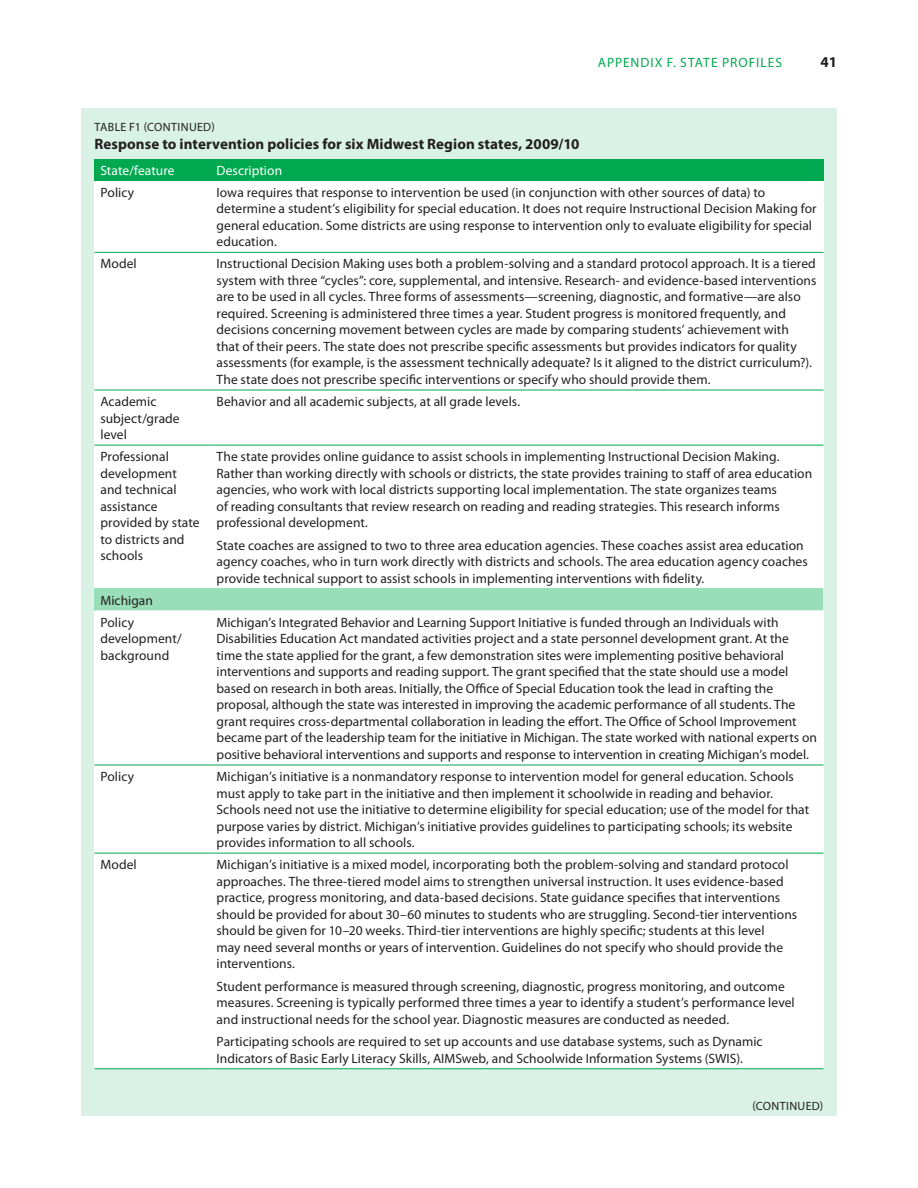
<style>
.page{position:relative;width:918px;height:1188px;background:#fff}
.page>*{position:absolute;margin:0;border:0;box-sizing:border-box;transform-origin:0 0}
.t1{font:700 15px "Myriad Pro";letter-spacing:.005em;color:#231f20}
.t2{font:13.5px/16.5px "Myriad Pro";letter-spacing:.005em;color:#231f20}
.t3{font:13.5px "Myriad Pro";letter-spacing:.005em;color:#fff}
.t4{font:12px "Myriad Pro";letter-spacing:.03em;color:#231f20}
</style>
<div class="page">
<div style="left:81px;top:108px;width:756px;height:987px;background:#d9f2e5"></div>
<div style="left:94px;top:159px;width:117px;height:22px;background:#00a94f"></div>
<div style="left:211px;top:159px;width:613px;height:22px;background:#00a94f"></div>
<div style="left:94px;top:181px;width:117px;height:71px;background:#fff"></div>
<div style="left:211px;top:181px;width:613px;height:71px;background:#fff"></div>
<div style="left:94px;top:252px;width:117px;height:138px;background:#fff"></div>
<div style="left:211px;top:252px;width:613px;height:138px;background:#fff"></div>
<div style="left:94px;top:390px;width:117px;height:55px;background:#fff"></div>
<div style="left:211px;top:390px;width:613px;height:55px;background:#fff"></div>
<div style="left:94px;top:445px;width:117px;height:144px;background:#fff"></div>
<div style="left:211px;top:445px;width:613px;height:144px;background:#fff"></div>
<div style="left:94px;top:611px;width:117px;height:154px;background:#fff"></div>
<div style="left:211px;top:611px;width:613px;height:154px;background:#fff"></div>
<div style="left:94px;top:765px;width:117px;height:88px;background:#fff"></div>
<div style="left:211px;top:765px;width:613px;height:88px;background:#fff"></div>
<div style="left:94px;top:853px;width:117px;height:216px;background:#fff"></div>
<div style="left:211px;top:853px;width:613px;height:216px;background:#fff"></div>
<div style="left:94px;top:589px;width:730px;height:22px;background:#99ddb9"></div>
<hr style="left:94px;top:252px;width:117px;height:1px;background:#00a94f">
<hr style="left:211px;top:252px;width:613px;height:1px;background:#00a94f">
<hr style="left:94px;top:390px;width:117px;height:1px;background:#00a94f">
<hr style="left:211px;top:390px;width:613px;height:1px;background:#00a94f">
<hr style="left:94px;top:445px;width:117px;height:1px;background:#00a94f">
<hr style="left:211px;top:445px;width:613px;height:1px;background:#00a94f">
<hr style="left:94px;top:765px;width:117px;height:1px;background:#00a94f">
<hr style="left:211px;top:765px;width:613px;height:1px;background:#00a94f">
<hr style="left:94px;top:853px;width:117px;height:1px;background:#00a94f">
<hr style="left:211px;top:853px;width:613px;height:1px;background:#00a94f">
<hr style="left:94px;top:1068px;width:117px;height:1px;background:#00a94f">
<hr style="left:211px;top:1068px;width:613px;height:1px;background:#00a94f">
<hr style="left:94px;top:610px;width:117px;height:1px;background:#fff">
<hr style="left:211px;top:610px;width:613px;height:1px;background:#fff">
<div style="left:81px;top:1095px;width:756px;height:21px;background:#d9f2e5"></div>
<p class="t4" style="left:95px;top:120px;width:122px">Table f1 (conTinued)</p>
<p class="t1" style="left:94px;top:135px;width:486px">Response to intervention policies for six Midwest Region states, 2009/10</p>
<p class="t3" style="left:100px;top:163px;width:76px">State/feature</p>
<p class="t3" style="left:217px;top:163px;width:67px">description</p>
<p class="t2" style="left:100px;top:184px;width:35px">policy</p>
<p class="t2" style="left:217px;top:184px;width:550px">iowa requires that response to intervention be used (in conjunction with other sources of data) to</p>
<p class="t2" style="left:217px;top:201px;width:602px">determine a student’s eligibility for special education. it does not require instructional decision making for</p>
<p class="t2" style="left:217px;top:217px;width:597px">general education. Some districts are using response to intervention only to evaluate eligibility for special</p>
<p class="t2" style="left:217px;top:234px;width:62px">education.</p>
<p class="t2" style="left:100px;top:256px;width:38px">model</p>
<p class="t2" style="left:217px;top:256px;width:601px">instructional decision making uses both a problem-solving and a standard protocol approach. it is a tiered</p>
<p class="t2" style="left:217px;top:272px;width:601px">system with three “cycles”: core, supplemental, and intensive. research- and evidence-based interventions</p>
<p class="t2" style="left:217px;top:289px;width:586px">are to be used in all cycles. Three forms of assessments—screening, diagnostic, and formative—are also</p>
<p class="t2" style="left:217px;top:305px;width:571px">required. Screening is administered three times a year. Student progress is monitored frequently, and</p>
<p class="t2" style="left:217px;top:322px;width:574px">decisions concerning movement between cycles are made by comparing students’ achievement with</p>
<p class="t2" style="left:217px;top:338px;width:582px">that of their peers. The state does not prescribe specific assessments but provides indicators for quality</p>
<p class="t2" style="left:217px;top:355px;width:597px">assessments (for example, is the assessment technically adequate? is it aligned to the district curriculum?).</p>
<p class="t2" style="left:217px;top:371px;width:496px">The state does not prescribe specific interventions or specify who should provide them.</p>
<p class="t2" style="left:100px;top:394px;width:58px">academic</p>
<p class="t2" style="left:217px;top:394px;width:305px">behavior and all academic subjects, at all grade levels.</p>
<p class="t2" style="left:100px;top:410px;width:81px">subject/grade</p>
<p class="t2" style="left:100px;top:424px;width:70px;line-height:22.2px">level professional</p>
<p class="t2" style="left:217px;top:449px;width:564px">The state provides online guidance to assist schools in implementing instructional decision making.</p>
<p class="t2" style="left:100px;top:465px;width:78px">development</p>
<p class="t2" style="left:217px;top:465px;width:597px">rather than working directly with schools or districts, the state provides training to staff of area education</p>
<p class="t2" style="left:100px;top:482px;width:78px">and technical</p>
<p class="t2" style="left:217px;top:482px;width:562px">agencies, who work with local districts supporting local implementation. The state organizes teams</p>
<p class="t2" style="left:100px;top:498px;width:59px">assistance</p>
<p class="t2" style="left:217px;top:498px;width:565px">of reading consultants that review research on reading and reading strategies. This research informs</p>
<p class="t2" style="left:100px;top:515px;width:101px">provided by state</p>
<p class="t2" style="left:217px;top:515px;width:153px">professional development.</p>
<p class="t2" style="left:100px;top:531px;width:86px">to districts and</p>
<p class="t2" style="left:217px;top:537px;width:589px">State coaches are assigned to two to three area education agencies. These coaches assist area education</p>
<p class="t2" style="left:100px;top:548px;width:44px">schools</p>
<p class="t2" style="left:217px;top:554px;width:593px">agency coaches, who in turn work directly with districts and schools. The area education agency coaches provide technical support to assist schools in implementing interventions with fidelity.</p>
<p class="t2" style="left:100px;top:592px;width:54px">michigan</p>
<p class="t2" style="left:100px;top:614px;width:35px">policy</p>
<p class="t2" style="left:217px;top:614px;width:564px">michigan’s integrated behavior and learning Support initiative is funded through an individuals with</p>
<p class="t2" style="left:100px;top:631px;width:83px">development/</p>
<p class="t2" style="left:217px;top:631px;width:574px">disabilities education act mandated activities project and a state personnel development grant. at the</p>
<p class="t2" style="left:100px;top:647px;width:70px">background</p>
<p class="t2" style="left:217px;top:647px;width:569px">time the state applied for the grant, a few demonstration sites were implementing positive behavioral</p>
<p class="t2" style="left:217px;top:664px;width:573px">interventions and supports and reading support. The grant specified that the state should use a model</p>
<p class="t2" style="left:217px;top:680px;width:558px">based on research in both areas. initially, the office of Special education took the lead in crafting the</p>
<p class="t2" style="left:217px;top:697px;width:580px">proposal, although the state was interested in improving the academic performance of all students. The</p>
<p class="t2" style="left:217px;top:713px;width:582px">grant requires cross-departmental collaboration in leading the effort. The office of School improvement</p>
<p class="t2" style="left:217px;top:730px;width:602px">became part of the leadership team for the initiative in michigan. The state worked with national experts on positive behavioral interventions and supports and response to intervention in creating michigan’s model.</p>
<p class="t2" style="left:100px;top:769px;width:35px">policy</p>
<p class="t2" style="left:217px;top:769px;width:579px">michigan’s initiative is a nonmandatory response to intervention model for general education. Schools</p>
<p class="t2" style="left:217px;top:785px;width:558px">must apply to take part in the initiative and then implement it schoolwide in reading and behavior.</p>
<p class="t2" style="left:217px;top:802px;width:594px">Schools need not use the initiative to determine eligibility for special education; use of the model for that</p>
<p class="t2" style="left:217px;top:818px;width:577px">purpose varies by district. michigan’s initiative provides guidelines to participating schools; its website</p>
<p class="t2" style="left:217px;top:835px;width:200px">provides information to all schools.</p>
<p class="t2" style="left:100px;top:857px;width:38px">model</p>
<p class="t2" style="left:217px;top:857px;width:582px">michigan’s initiative is a mixed model, incorporating both the problem-solving and standard protocol approaches. The three-tiered model aims to strengthen universal instruction. it uses evidence-based practice, progress monitoring, and data-based decisions. State guidance specifies that interventions should be provided for about 30–60 minutes to students who are struggling. Second-tier interventions should be given for 10–20 weeks. Third-tier interventions are highly specific; students at this level<br>may need several months or years of intervention. guidelines do not specify who should provide the interventions.</p>
<p class="t2" style="left:217px;top:978px;width:580px">Student performance is measured through screening, diagnostic, progress monitoring, and outcome measures. Screening is typically performed three times a year to identify a student’s performance level and instructional needs for the school year. diagnostic measures are conducted as needed.</p>
<p class="t2" style="left:217px;top:1034px;width:548px">participating schools are required to set up accounts and use database systems, such as dynamic indicators of basic early literacy Skills, aimSweb, and Schoolwide information Systems (SWiS).</p>
<p class="t4" style="left:752px;top:1099px;width:73px">(conTinued)</p>
</div>
